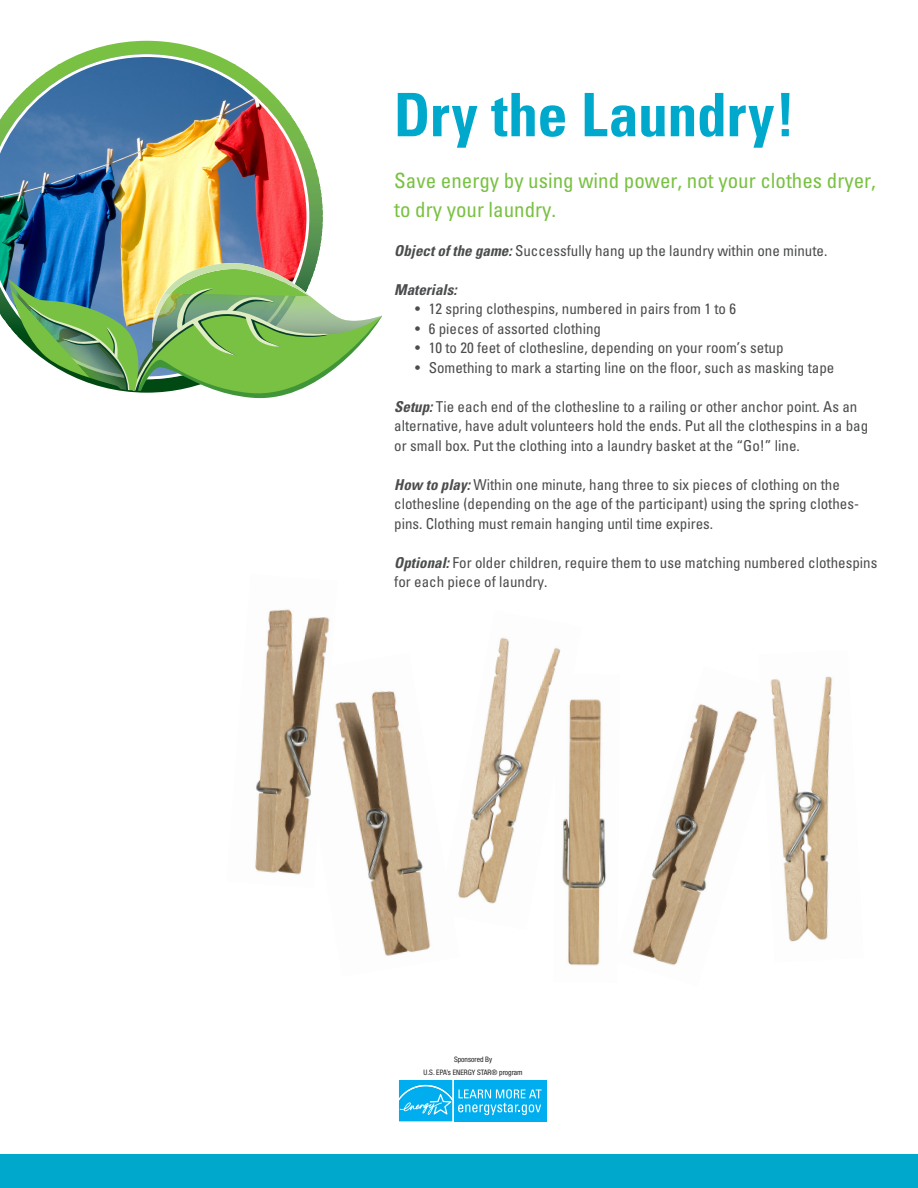
<style>
.page{position:relative;width:918px;height:1188px;background:#fff}
.page>*{position:absolute;margin:0;border:0;box-sizing:border-box;transform-origin:0 0}
.Default{font:700 condensed 60px "Univers";letter-spacing:-.01em;color:#00a9cc}
.Default-2{font:condensed 21px/28.5px "Univers";color:#79c142}
.Default-3{font:condensed 15px/19.5px "Univers";color:#4b4c4d}
.Default-4{font:italic 700 condensed 15px "Univers";color:#4b4c4d}
.t1{font:condensed 7.5px "Helvetica Neue";color:#231f20}
.s1{font-weight:700;font-style:italic}
</style>
<div class="page">
<div style="left:397px;top:1078px;width:151px;height:45px;background:linear-gradient(to bottom,#fff,#fff)"></div>
<div style="left:454px;top:1080px;width:92px;height:41px;background:#00aeef"></div>
<svg style="left:399px;top:1080px;width:53px;height:41px;background:#22b8f1"></svg>
<svg style="left:458px;top:1089px;width:84px;height:26px"></svg>
<div style="left:0;top:1154px;width:918px;height:34px;background:#00a9cc"></div>
<hr style="left:0;top:41px;width:323px;height:1px;background:#79c142">
<svg style="left:80px;top:42px;width:134px;height:12px;fill:#79c142"></svg>
<hr style="left:0;top:97px;width:323px;height:3px;background:#78be46">
<hr style="left:0;top:104px;width:323px;height:3px;background:#77bd47">
<hr style="left:0;top:111px;width:323px;height:2px;background:#78bd47">
<hr style="left:0;top:113px;width:323px;height:3px;background:#77bc48">
<hr style="left:0;top:116px;width:323px;height:3px;background:#77bb48">
<hr style="left:0;top:119px;width:323px;height:2px;background:#76bb49">
<hr style="left:0;top:121px;width:323px;height:3px;background:#76bb4a">
<hr style="left:0;top:124px;width:323px;height:2px;background:#75ba48">
<hr style="left:0;top:126px;width:323px;height:2px;background:#76b948">
<hr style="left:0;top:128px;width:323px;height:3px;background:#75b948">
<hr style="left:0;top:131px;width:323px;height:2px;background:#75b948">
<hr style="left:0;top:133px;width:323px;height:1px;background:#75b849">
<hr style="left:0;top:134px;width:323px;height:3px;background:#75b84b">
<hr style="left:0;top:137px;width:323px;height:2px;background:#75b84b">
<hr style="left:0;top:139px;width:323px;height:2px;background:#75b84b">
<hr style="left:0;top:141px;width:323px;height:1px;background:#75b74c">
<hr style="left:0;top:142px;width:323px;height:3px;background:#74b64b">
<hr style="left:0;top:145px;width:323px;height:1px;background:#74b64c">
<hr style="left:0;top:146px;width:323px;height:2px;background:#74b64c">
<hr style="left:0;top:148px;width:323px;height:1px;background:#73b54d">
<hr style="left:0;top:149px;width:323px;height:3px;background:#73b44d">
<hr style="left:0;top:152px;width:323px;height:1px;background:#73b44d">
<hr style="left:0;top:153px;width:323px;height:2px;background:#72b44d">
<hr style="left:0;top:155px;width:323px;height:1px;background:#72b34d">
<hr style="left:0;top:156px;width:323px;height:3px;background:#72b34e">
<hr style="left:0;top:159px;width:323px;height:1px;background:#72b34e">
<hr style="left:0;top:160px;width:323px;height:1px;background:#71b24e">
<hr style="left:0;top:161px;width:323px;height:2px;background:#71b14f">
<hr style="left:0;top:163px;width:323px;height:2px;background:#70b14e">
<hr style="left:0;top:165px;width:323px;height:1px;background:#70b14f">
<hr style="left:0;top:166px;width:323px;height:1px;background:#70b04f">
<hr style="left:0;top:167px;width:323px;height:2px;background:#70b050">
<hr style="left:0;top:169px;width:323px;height:1px;background:#70af4f">
<hr style="left:0;top:170px;width:323px;height:2px;background:#6fae50">
<hr style="left:0;top:172px;width:323px;height:1px;background:#6fae50">
<hr style="left:0;top:173px;width:323px;height:2px;background:#6fae50">
<hr style="left:0;top:175px;width:323px;height:1px;background:#6ead51">
<hr style="left:0;top:176px;width:323px;height:1px;background:#6ead51">
<hr style="left:0;top:177px;width:323px;height:2px;background:#6dac51">
<hr style="left:0;top:179px;width:323px;height:1px;background:#6dac51">
<hr style="left:0;top:180px;width:323px;height:1px;background:#6cab51">
<hr style="left:0;top:181px;width:323px;height:1px;background:#6cab52">
<hr style="left:0;top:182px;width:323px;height:2px;background:#6cab52">
<hr style="left:0;top:184px;width:323px;height:2px;background:#6baa52">
<hr style="left:0;top:186px;width:323px;height:1px;background:#6baa52">
<hr style="left:0;top:187px;width:323px;height:1px;background:#6aa952">
<hr style="left:0;top:188px;width:323px;height:1px;background:#6aa953">
<hr style="left:0;top:189px;width:323px;height:1px;background:#6aa953">
<hr style="left:0;top:190px;width:323px;height:1px;background:#69a853">
<hr style="left:0;top:191px;width:323px;height:2px;background:#6aa854">
<hr style="left:0;top:193px;width:323px;height:1px;background:#6aa853">
<hr style="left:0;top:194px;width:323px;height:1px;background:#69a754">
<hr style="left:0;top:195px;width:323px;height:1px;background:#69a653">
<hr style="left:0;top:196px;width:323px;height:1px;background:#69a652">
<hr style="left:0;top:197px;width:323px;height:1px;background:#68a552">
<hr style="left:0;top:198px;width:323px;height:2px;background:#69a653">
<hr style="left:0;top:200px;width:323px;height:1px;background:#68a553">
<hr style="left:0;top:201px;width:323px;height:1px;background:#68a553">
<hr style="left:0;top:202px;width:323px;height:1px;background:#68a553">
<hr style="left:0;top:203px;width:323px;height:1px;background:#67a454">
<hr style="left:0;top:204px;width:323px;height:1px;background:#67a353">
<hr style="left:0;top:205px;width:323px;height:2px;background:#65a353">
<hr style="left:0;top:207px;width:323px;height:1px;background:#66a253">
<hr style="left:0;top:208px;width:323px;height:1px;background:#65a154">
<hr style="left:0;top:209px;width:323px;height:1px;background:#64a154">
<hr style="left:0;top:210px;width:323px;height:1px;background:#64a154">
<hr style="left:0;top:211px;width:323px;height:1px;background:#63a054">
<hr style="left:0;top:212px;width:323px;height:2px;background:#639f53">
<hr style="left:0;top:214px;width:323px;height:1px;background:#629f54">
<hr style="left:0;top:215px;width:323px;height:1px;background:#629f54">
<hr style="left:0;top:216px;width:323px;height:1px;background:#629e54">
<hr style="left:0;top:217px;width:323px;height:1px;background:#619d53">
<hr style="left:0;top:218px;width:323px;height:1px;background:#619d54">
<hr style="left:0;top:219px;width:323px;height:2px;background:#609c54">
<hr style="left:0;top:221px;width:323px;height:1px;background:#609c53">
<hr style="left:0;top:222px;width:323px;height:1px;background:#609c54">
<hr style="left:0;top:223px;width:323px;height:1px;background:#5f9a53">
<hr style="left:0;top:224px;width:323px;height:1px;background:#5e9a53">
<hr style="left:0;top:225px;width:323px;height:1px;background:#5d9953">
<hr style="left:0;top:226px;width:323px;height:2px;background:#5d9953">
<hr style="left:0;top:228px;width:323px;height:1px;background:#5c9853">
<hr style="left:0;top:229px;width:323px;height:1px;background:#5b9753">
<hr style="left:0;top:230px;width:323px;height:1px;background:#5b9753">
<hr style="left:0;top:231px;width:323px;height:1px;background:#5b9652">
<hr style="left:0;top:232px;width:323px;height:1px;background:#5a9653">
<hr style="left:0;top:233px;width:323px;height:2px;background:#5a9552">
<hr style="left:0;top:235px;width:323px;height:1px;background:#589452">
<hr style="left:0;top:236px;width:323px;height:1px;background:#589452">
<hr style="left:0;top:237px;width:323px;height:1px;background:#579352">
<hr style="left:0;top:238px;width:323px;height:1px;background:#579352">
<hr style="left:0;top:239px;width:323px;height:1px;background:#569251">
<hr style="left:0;top:240px;width:323px;height:2px;background:#569151">
<hr style="left:0;top:242px;width:323px;height:1px;background:#559051">
<hr style="left:0;top:243px;width:323px;height:1px;background:#559051">
<hr style="left:0;top:244px;width:323px;height:1px;background:#548f50">
<hr style="left:0;top:245px;width:323px;height:1px;background:#548f50">
<hr style="left:0;top:246px;width:323px;height:1px;background:#528e50">
<hr style="left:0;top:247px;width:323px;height:2px;background:#528d50">
<hr style="left:0;top:249px;width:323px;height:1px;background:#518d50">
<hr style="left:0;top:250px;width:323px;height:1px;background:#508b4f">
<hr style="left:0;top:251px;width:323px;height:1px;background:#4f8b4f">
<hr style="left:0;top:252px;width:323px;height:1px;background:#4e8a4e">
<hr style="left:0;top:253px;width:323px;height:1px;background:#4e8a4e">
<hr style="left:0;top:254px;width:323px;height:2px;background:#4c884e">
<hr style="left:0;top:256px;width:323px;height:1px;background:#4c884d">
<hr style="left:0;top:257px;width:323px;height:1px;background:#4b874d">
<hr style="left:0;top:258px;width:323px;height:1px;background:#4b874d">
<hr style="left:0;top:259px;width:323px;height:1px;background:#4a864c">
<hr style="left:0;top:260px;width:323px;height:1px;background:#49854c">
<hr style="left:0;top:261px;width:323px;height:2px;background:#49854b">
<img style="left:0;top:54px;width:309px;height:271px">
<img style="left:8px;top:263px;width:374px;height:135px">
<img style="left:633px;top:704px;width:124px;height:262px">
<img style="left:568px;top:699px;width:38px;height:267px">
<img style="left:338px;top:691px;width:93px;height:265px">
<img style="left:458px;top:637px;width:124px;height:293px">
<img style="left:770px;top:676px;width:62px;height:266px">
<img style="left:255px;top:609px;width:83px;height:266px">
<p class="Default" style="left:394px;top:78px;width:403px">Dry the Laundry!</p>
<p class="Default-2" style="left:394px;top:166px;width:483px">Save energy by using wind power, not your clothes dryer, to dry your laundry.</p>
<p class="Default-3" style="left:394px;top:241px;width:435px"><span class="s1">Object of the game:</span> Successfully hang up the laundry within one minute.</p>
<p class="Default-4" style="left:394px;top:280px;width:64px">Materials:</p>
<p class="Default-3" style="left:415px;top:299px;width:322px">• 12 spring clothespins, numbered in pairs from 1 to 6</p>
<p class="Default-3" style="left:415px;top:319px;width:187px">• 6 pieces of assorted clothing</p>
<p class="Default-3" style="left:415px;top:338px;width:370px">• 10 to 20 feet of clothesline, depending on your room’s setup</p>
<p class="Default-3" style="left:415px;top:358px;width:421px">• Something to mark a starting line on the floor, such as masking tape</p>
<p class="Default-3" style="left:394px;top:397px;width:476px"><span class="s1">Setup:</span> Tie each end of the clothesline to a railing or other anchor point. As an alternative, have adult volunteers hold the ends. Put all the clothespins in a bag or small box. Put the clothing into a laundry basket at the “Go!” line.</p>
<p class="Default-3" style="left:394px;top:475px;width:466px"><span class="s1">How to play:</span> Within one minute, hang three to six pieces of clothing on the clothesline (depending on the age of the participant) using the spring clothes&shy;pins. Clothing must remain hanging until time expires.</p>
<p class="Default-3" style="left:394px;top:553px;width:485px"><span class="s1">Optional:</span> For older children, require them to use matching numbered clothespins for each piece of laundry.</p>
<p class="t1" style="left:454px;top:1055px;width:40px">Sponsored By</p>
<p class="t1" style="left:424px;top:1068px;width:101px">U.S. EPA’s ENERGY STAR® program</p>
</div>
